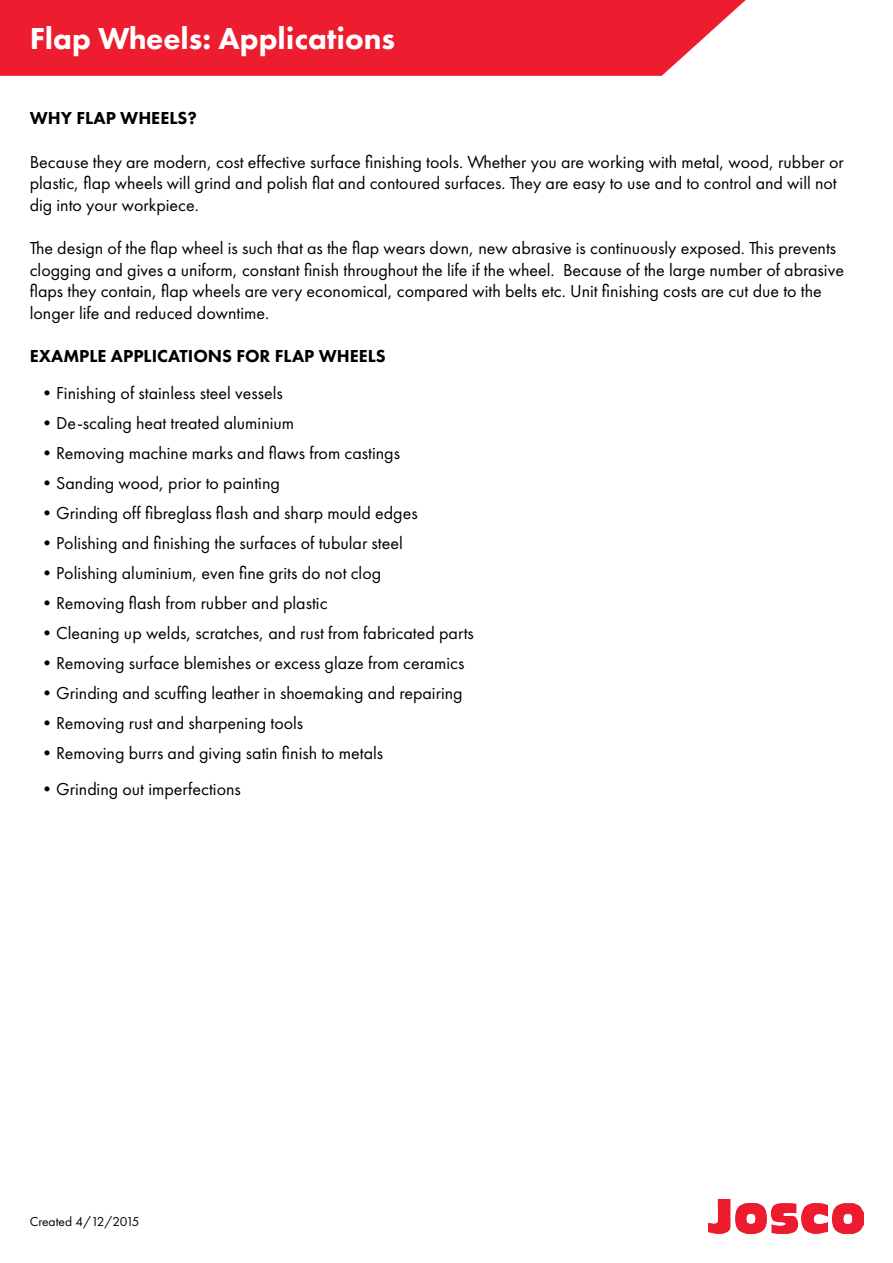
<style>
.page{position:relative;width:893px;height:1263px;background:#fff}
.page>*{position:absolute;margin:0;border:0;box-sizing:border-box;transform-origin:0 0}
.t1{font:800 31.5px "Futura PT";color:#fff}
.t2{font:18px/21.6px "Futura PT";color:#000}
.t3{font:800 18px "Futura PT";color:#000}
.t4{font:13.5px "Futura PT";letter-spacing:-.01em;color:#000}
</style>
<div class="page">
<img style="left:709px;top:1199px;width:154px;height:34px">
<div style="left:0;top:0;width:746px;height:76px;background:#ed1c2e"></div>
<h1 class="t1" style="left:30px;top:19px;width:367px">Flap Wheels: Applications</h1>
<p class="t3" style="left:30px;top:107px;width:169px">WHY FLAP WHEELS?</p>
<p class="t2" style="left:30px;top:151px;width:816px">Because they are modern, cost effective surface finishing tools. Whether you are working with metal, wood, rubber or plastic, flap wheels will grind and polish flat and contoured surfaces. They are easy to use and to control and will not dig into your workpiece.</p>
<p class="t2" style="left:30px;top:237px;width:816px">The design of the flap wheel is such that as the flap wears down, new abrasive is continuously exposed. This prevents clogging and gives a uniform, constant finish throughout the life if the wheel. Because of the large number of abrasive flaps they contain, flap wheels are very economical, compared with belts etc. Unit finishing costs are cut due to the longer life and reduced downtime.</p>
<p class="t3" style="left:30px;top:345px;width:357px">EXAMPLE APPLICATIONS FOR FLAP WHEELS</p>
<p class="t2" style="left:38px;top:382px;width:246px">•Finishing of stainless steel vessels</p>
<p class="t2" style="left:38px;top:412px;width:258px">•De-scaling heat treated aluminium</p>
<p class="t2" style="left:38px;top:442px;width:363px">•Removing machine marks and flaws from castings</p>
<p class="t2" style="left:38px;top:472px;width:243px">•Sanding wood, prior to painting</p>
<p class="t2" style="left:38px;top:502px;width:381px">•Grinding off fibreglass flash and sharp mould edges</p>
<p class="t2" style="left:38px;top:532px;width:366px">•Polishing and finishing the surfaces of tubular steel</p>
<p class="t2" style="left:38px;top:562px;width:345px">•Polishing aluminium, even fine grits do not clog</p>
<p class="t2" style="left:38px;top:592px;width:291px">•Removing flash from rubber and plastic</p>
<p class="t2" style="left:38px;top:622px;width:437px">•Cleaning up welds, scratches, and rust from fabricated parts</p>
<p class="t2" style="left:38px;top:652px;width:428px">•Removing surface blemishes or excess glaze from ceramics</p>
<p class="t2" style="left:38px;top:682px;width:426px">•Grinding and scuffing leather in shoemaking and repairing</p>
<p class="t2" style="left:38px;top:712px;width:267px">•Removing rust and sharpening tools</p>
<p class="t2" style="left:38px;top:742px;width:347px">•Removing burrs and giving satin finish to metals</p>
<p class="t2" style="left:38px;top:778px;width:204px">•Grinding out imperfections</p>
<p class="t4" style="left:30px;top:1214px;width:111px">Created 4/12/2015</p>
</div>
